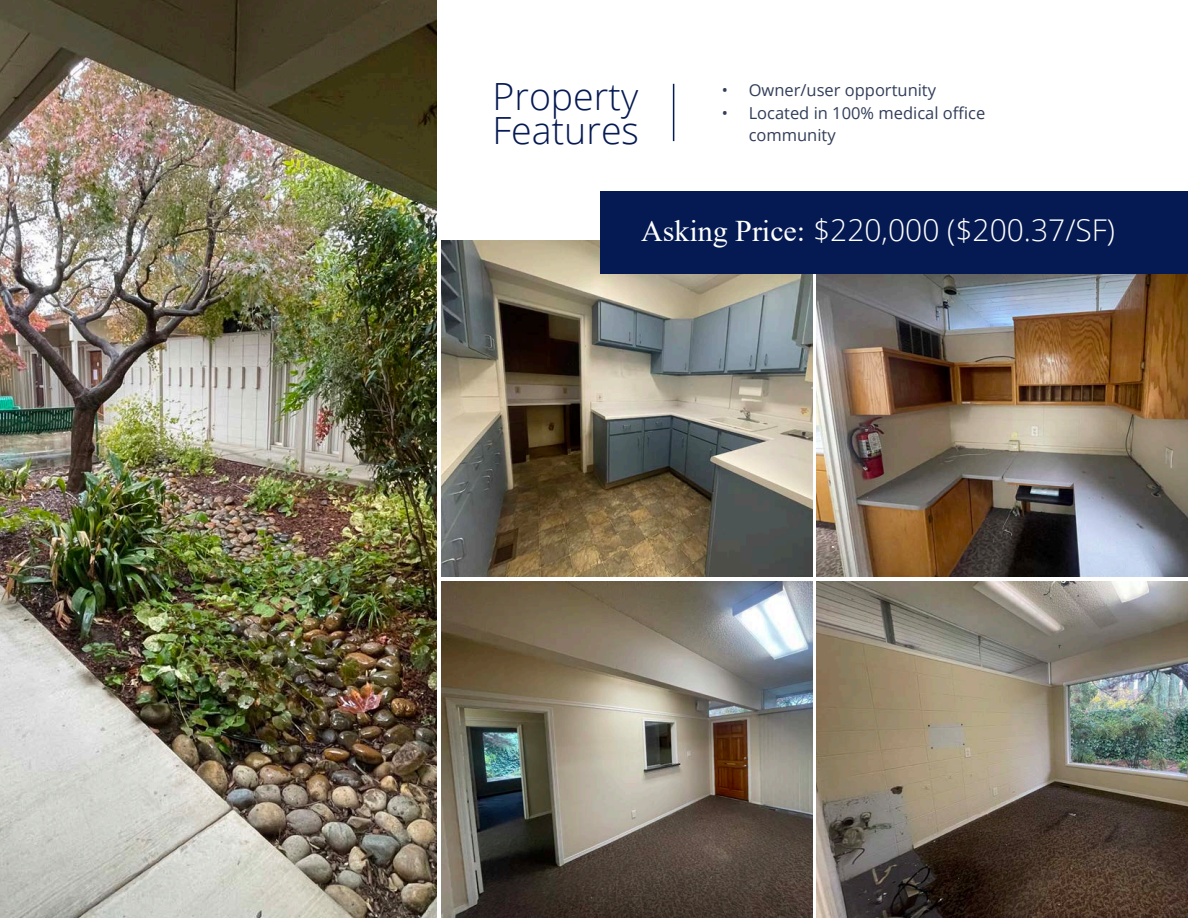
<style>
.page{position:relative;width:1188px;height:918px;background:#fff}
.page>*{position:absolute;margin:0;border:0;box-sizing:border-box;transform-origin:0 0}
.t1{font:300 37.5px/34.5px "Open Sans";color:#051952}
.t2{font:300 30px "Open Sans";color:#fff}
.t3{font:16.5px/22.5px "Open Sans";color:#323e59}
.s1{font-weight:600}
</style>
<div class="page">
<img style="left:441px;top:241px;width:371px;height:336px">
<img style="left:441px;top:582px;width:371px;height:336px">
<img style="left:817px;top:582px;width:371px;height:336px">
<img style="left:817px;top:274px;width:371px;height:303px">
<hr style="left:673px;top:84px;width:1px;height:57px;background:#051952">
<img style="left:0;top:0;width:436px;height:918px">
<div style="left:600px;top:192px;width:588px;height:82px;background:#051952"></div>
<h1 class="t1" style="left:492px;top:78px;width:148px">Property<br>Features</h1>
<p class="t3" style="left:722px;top:79px;width:216px">• Owner/user opportunity</p>
<p class="t3" style="left:749px;top:101px;width:238px;text-indent:-27px">• Located in 100% medical office community</p>
<h2 class="t2" style="left:641px;top:209px;width:475px"><span class="s1">Asking Price:</span> $220,000 ($200.37/SF)</h2>
</div>
